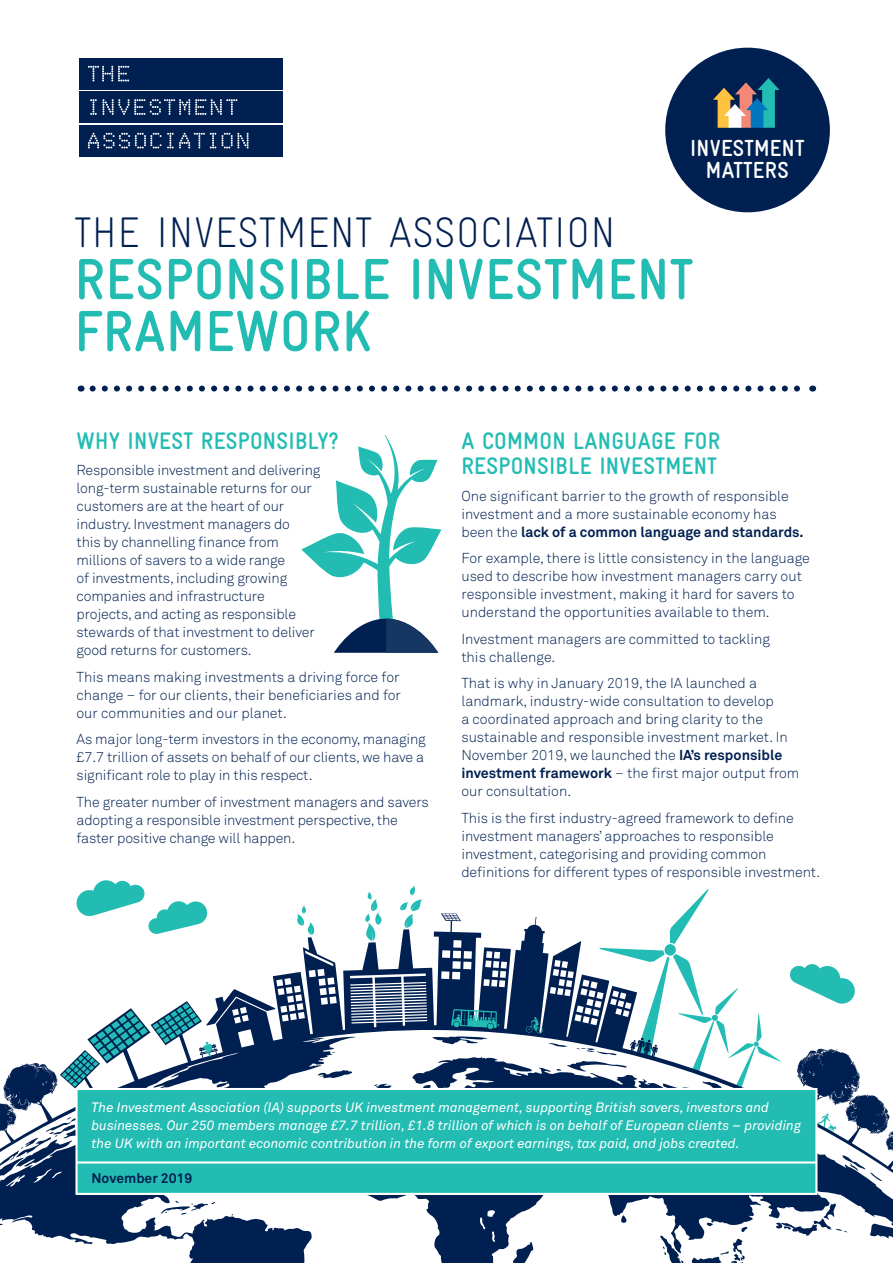
<style>
.page{position:relative;width:893px;height:1263px;background:#fff}
.page>*{position:absolute;margin:0;border:0;box-sizing:border-box;transform-origin:0 0}
.PAGEHEADER{font:700 58.05px/52.1px "Gravur Condensed";letter-spacing:.01em;color:#22bcb3}
.PAGEHEADER-2{font:300 42.75px "Gravur Condensed";letter-spacing:.01em;color:#002051}
.PAGEHEADER-3{font:700 24px/25.5px "Gravur Condensed";letter-spacing:.01em;color:#22bcb3}
.PAGEHEADER-4{font:700 23.25px "Gravur Condensed";letter-spacing:.01em;color:#fff}
.t1{font:300 14.25px/18px "Akkurat Std";letter-spacing:-.005em;color:#002051}
.t2{font:700 13.8px "Akkurat Std";color:#002051}
.t3{font:italic 13.5px/18px "Akkurat Std";color:#fff}
.s1{font-weight:700}
</style>
<div class="page">
<svg style="left:0;top:1182px;width:893px;height:81px"></svg>
<svg style="left:79px;top:89px;width:204px;height:68px"></svg>
<div style="left:79px;top:58px;width:204px;height:31px;background:#002051"></div>
<div style="left:79px;top:92px;width:204px;height:31px;background:#002051"></div>
<div style="left:79px;top:125px;width:204px;height:31px;background:#002051"></div>
<svg style="left:88px;top:66px;width:41px;height:15px"></svg>
<svg style="left:90px;top:99px;width:147px;height:16px"></svg>
<svg style="left:88px;top:133px;width:161px;height:15px"></svg>
<svg style="left:93px;top:386px;width:707px;height:6px"></svg>
<div style="left:75px;top:1088px;width:742px;height:107px;background:#22bcb3;border:2px solid #fff"></div>
<div style="left:664px;top:46px;width:167px;height:168px;background:#002051;border-radius:50%"></div>
<svg style="left:713px;top:78px;width:66px;height:50px"></svg>
<svg style="left:301px;top:435px;width:140px;height:218px"></svg>
<svg style="left:0;top:880px;width:893px;height:302px"></svg>
<p class="PAGEHEADER-4" style="left:690px;top:135px;width:116px">INVESTMENT</p>
<p class="PAGEHEADER-4" style="left:706px;top:157px;width:84px">MATTERS</p>
<p class="PAGEHEADER-2" style="left:75px;top:208px;width:542px">THE INVESTMENT ASSOCIATION</p>
<p class="PAGEHEADER" style="left:75px;top:254px;width:620px">RESPONSIBLE INVESTMENT<br>FRAMEWORK</p>
<p class="PAGEHEADER-3" style="left:77px;top:428px;width:264px">WHY INVEST RESPONSIBLY?</p>
<p class="t1" style="left:77px;top:461px;width:246px">Responsible investment and delivering long-term sustainable returns for our customers are at the heart of our industry. Investment managers do<br>this by channelling finance from millions of savers to a wide range<br>of investments, including growing companies and infrastructure projects, and acting as responsible stewards of that investment to deliver good returns for customers.</p>
<p class="t1" style="left:77px;top:668px;width:326px;text-align:justify">This means making investments a driving force for change – for our clients, their beneficiaries and for our communities and our planet.</p>
<p class="t1" style="left:77px;top:730px;width:351px">As major long-term investors in the economy, managing £7.7 trillion of assets on behalf of our clients, we have a significant role to play in this respect.</p>
<p class="t1" style="left:77px;top:793px;width:354px">The greater number of investment managers and savers adopting a responsible investment perspective, the faster positive change will happen.</p>
<p class="PAGEHEADER-3" style="left:461px;top:428px;width:260px">A COMMON LANGUAGE FOR<br>RESPONSIBLE INVESTMENT</p>
<p class="t1" style="left:461px;top:487px;width:344px">One significant barrier to the growth of responsible investment and a more sustainable economy has been the <span class="s1">lack of a common language and standards.</span></p>
<p class="t1" style="left:461px;top:549px;width:350px">For example, there is little consistency in the language used to describe how investment managers carry out responsible investment, making it hard for savers to understand the opportunities available to them.</p>
<p class="t1" style="left:461px;top:630px;width:310px">Investment managers are committed to tackling this challenge.</p>
<p class="t1" style="left:461px;top:674px;width:340px">That is why in January 2019, the IA launched a landmark, industry-wide consultation to develop<br>a coordinated approach and bring clarity to the sustainable and responsible investment market. In November 2019, we launched the <span class="s1">IA’s responsible investment framework</span> – the first major output from our consultation.</p>
<p class="t1" style="left:461px;top:809px;width:360px">This is the first industry-agreed framework to define investment managers’ approaches to responsible investment, categorising and providing common definitions for different types of responsible investment.</p>
<p class="t3" style="left:91px;top:1099px;width:711px">The Investment Association (IA) supports UK investment management, supporting British savers, investors and businesses. Our 250 members manage £7.7 trillion, £1.8 trillion of which is on behalf of European clients – providing the UK with an important economic contribution in the form of export earnings, tax paid, and jobs created.</p>
<p class="t2" style="left:91px;top:1169px;width:102px">November 2019</p>
</div>
